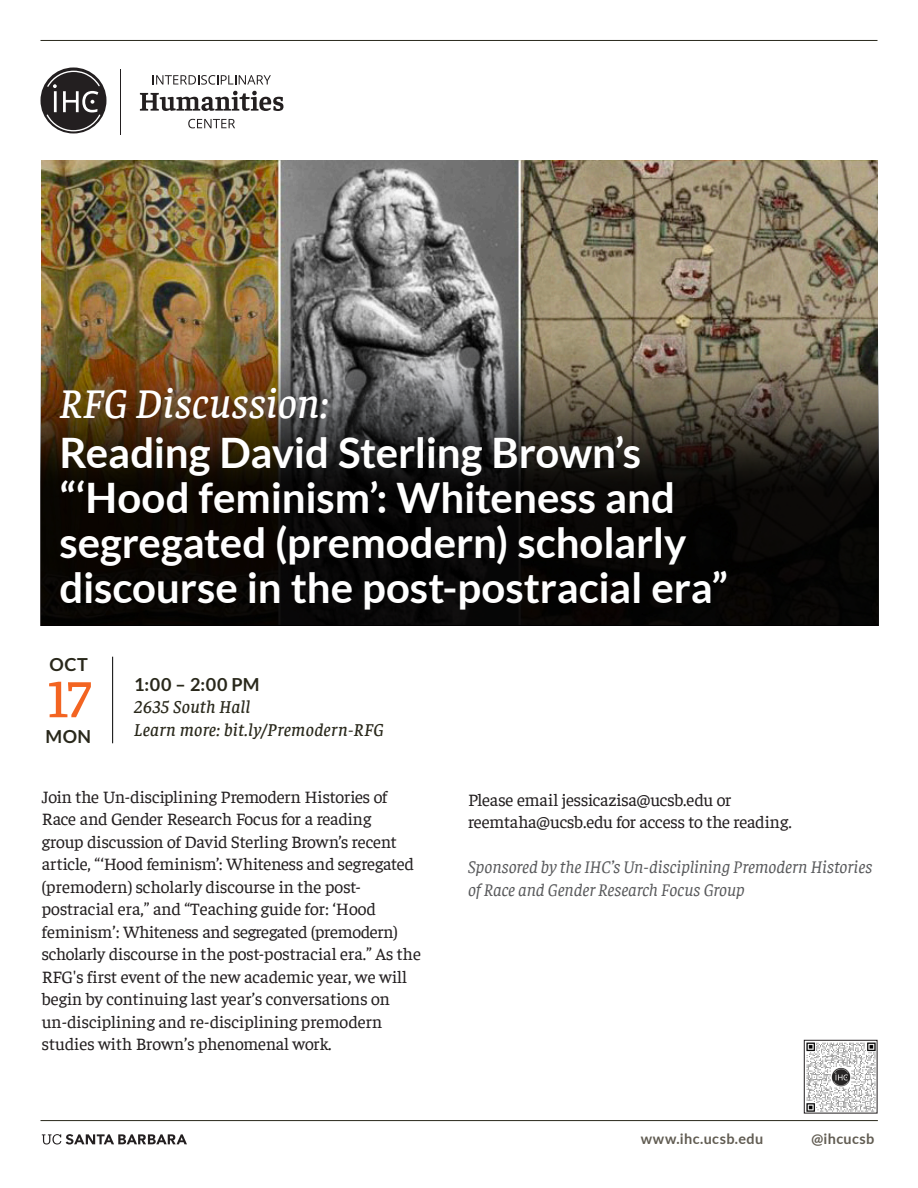
<style>
.page{position:relative;width:918px;height:1188px;background:#fff}
.page>*{position:absolute;margin:0;border:0;box-sizing:border-box;transform-origin:0 0}
.t1{font:500 54px "Faustina";color:#f36421}
.t2{font:700 42px/45px "Lato";color:#fff}
.t3{font:italic 500 42px "Faustina";letter-spacing:.005em;color:#fff}
.t4{font:italic 500 18px "Faustina";letter-spacing:.02em;color:#29281b}
.t5{font:700 18px "Lato";letter-spacing:.02em;color:#29281b}
.RFG_flyer_body{font:17.7px/22.5px "Faustina";color:#231f20}
.RFG_flyer_body-2{font:italic 17.7px/22.5px "Faustina";letter-spacing:-.005em;color:#57585a}
.t6{font:700 14.4px "Lato";letter-spacing:.025em;color:#615c52}
</style>
<div class="page">
<img style="left:42px;top:160px;width:836px;height:158px">
<img style="left:40px;top:318px;width:838px;height:308px">
<hr style="left:40px;top:1120px;width:838px;height:1px;background:#29281b">
<hr style="left:40px;top:40px;width:838px;height:1px;background:#29281b">
<hr style="left:120px;top:69px;width:1px;height:66px;background:#231f20">
<svg style="left:140px;top:91px;width:144px;height:20px"></svg>
<svg style="left:188px;top:119px;width:47px;height:9px"></svg>
<svg style="left:153px;top:75px;width:118px;height:10px"></svg>
<svg style="left:40px;top:68px;width:66px;height:65px"></svg>
<svg style="left:42px;top:1134px;width:145px;height:11px"></svg>
<img style="left:42px;top:333px;width:837px;height:293px">
<hr style="left:112px;top:657px;width:1px;height:86px;background:#000">
<img style="left:806px;top:1042px;width:69px;height:69px">
<div style="left:804px;top:1040px;width:73px;height:73px;border:1px solid #231f20"></div>
<p class="t3" style="left:59px;top:375px;width:271px">RFG Discussion:</p>
<p class="t2" style="left:59px;top:429px;width:670px">Reading David Sterling Brown’s “‘Hood feminism’: Whiteness and segregated (premodern) scholarly discourse in the post-postracial era”</p>
<p class="t5" style="left:50px;top:654px;width:40px">OCT</p>
<p class="t1" style="left:47px;top:662px;width:45px">17</p>
<p class="t5" style="left:46px;top:726px;width:47px">MON</p>
<p class="t5" style="left:134px;top:674px;width:127px">1:00 – 2:00 PM</p>
<p class="t4" style="left:134px;top:695px;width:118px">2635 South Hall</p>
<p class="t4" style="left:134px;top:717px;width:251px">Learn more: bit.ly/Premodern-RFG</p>
<p class="RFG_flyer_body" style="left:42px;top:784px;width:381px">Join the Un-disciplining Premodern Histories of Race and Gender Research Focus for a reading<br>group discussion of David Sterling Brown’s recent article, “‘Hood feminism’: Whiteness and segregated (premodern) scholarly discourse in the post&shy;postracial era,” and “Teaching guide for: ‘Hood feminism’: Whiteness and segregated (premodern) scholarly discourse in the post-postracial era.” As the RFG's first event of the new academic year, we will begin by continuing last year’s conversations on un-disciplining and re-disciplining premodern studies with Brown’s phenomenal work.</p>
<p class="RFG_flyer_body" style="left:468px;top:787px;width:325px">Please email jessicazisa@ucsb.edu or reemtaha@ucsb.edu for access to the reading.</p>
<p class="RFG_flyer_body-2" style="left:468px;top:855px;width:406px">Sponsored by the IHC’s Un-disciplining Premodern Histories of Race and Gender Research Focus Group</p>
<p class="t6" style="left:641px;top:1131px;width:124px">www.ihc.ucsb.edu</p>
<p class="t6" style="left:812px;top:1131px;width:64px">@ihcucsb</p>
</div>
